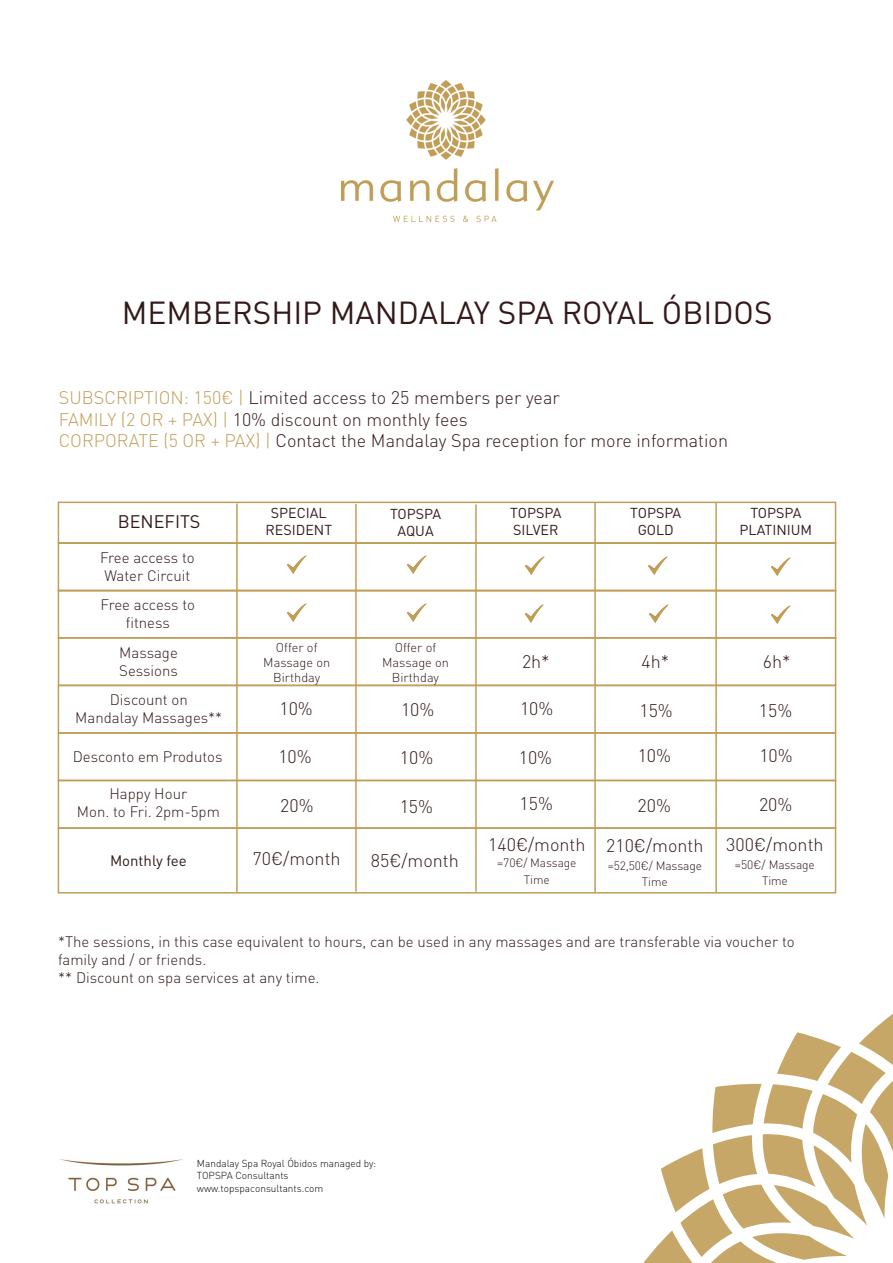
<style>
.page{position:relative;width:893px;height:1263px;background:#fff}
.page>*{position:absolute;margin:0;border:0;box-sizing:border-box;transform-origin:0 0}
.t1{font:31.5px "DIN Pro";color:#331919}
.t2{font:300 18px/21.6px "DIN Pro";color:#331919}
.t3{font:18px "DIN Pro";color:#331919}
.t4{font:300 15px/18px "DIN Pro";color:#331919}
.t5{font:15px "DIN Pro";color:#331919}
.t6{font:14.25px/17.1px "DIN Pro";color:#331919;text-align:center}
.t7{font:300 12.75px/15px "DIN Pro";color:#331919;text-align:center}
.t8{font:300 12px/16.5px "DIN Pro";letter-spacing:-.01em;color:#331919;text-align:center}
.t9{font:300 10.05px/12.6px "DIN Pro";color:#040503}
.s1{color:#c19e58}
</style>
<div class="page">
<img style="left:342px;top:81px;width:212px;height:140px">
<div style="left:58px;top:502px;width:778px;height:42px;border:2px solid #c19e58"></div>
<div style="left:58px;top:542px;width:778px;height:50px;border:2px solid #c19e58"></div>
<hr style="left:236px;top:503px;width:2px;height:40px;background:#c19e58">
<div style="left:58px;top:590px;width:778px;height:49px;border:2px solid #c19e58"></div>
<div style="left:58px;top:732px;width:778px;height:49px;border:2px solid #c19e58"></div>
<div style="left:58px;top:780px;width:778px;height:49px;border:2px solid #c19e58"></div>
<div style="left:58px;top:827px;width:778px;height:66px;border:2px solid #c19e58"></div>
<hr style="left:236px;top:542px;width:2px;height:351px;background:#c19e58">
<hr style="left:594px;top:503px;width:2px;height:390px;background:#c19e58">
<hr style="left:475px;top:504px;width:2px;height:388px;background:#c19e58">
<img style="left:60px;top:1159px;width:123px;height:45px">
<img style="left:407px;top:603px;width:20px;height:19px">
<hr style="left:715px;top:502px;width:2px;height:391px;background:#c19e58">
<div style="left:58px;top:637px;width:778px;height:49px;border:2px solid #c19e58"></div>
<img style="left:525px;top:604px;width:19px;height:19px">
<img style="left:407px;top:555px;width:20px;height:19px">
<img style="left:525px;top:556px;width:20px;height:19px">
<img style="left:649px;top:604px;width:20px;height:19px">
<img style="left:771px;top:605px;width:20px;height:19px">
<img style="left:648px;top:556px;width:20px;height:19px">
<img style="left:771px;top:557px;width:20px;height:19px">
<svg style="left:643px;top:1014px;width:250px;height:249px"></svg>
<hr style="left:355px;top:504px;width:2px;height:388px;background:#c19e58">
<img style="left:287px;top:603px;width:20px;height:19px">
<img style="left:287px;top:555px;width:20px;height:19px">
<h1 class="t1" style="left:122px;top:288px;width:652px">MEMBERSHIP MANDALAY SPA ROYAL ÓBIDOS</h1>
<p class="t2" style="left:59px;top:385px;width:671px"><span class="s1">SUBSCRIPTION: 150€ |</span> Limited access to 25 members per year<br><span class="s1">FAMILY (2 OR + PAX) |</span> 10% discount on monthly fees<br><span class="s1">CORPORATE (5 OR + PAX) |</span> Contact the Mandalay Spa reception for more information</p>
<p class="t3" style="left:118px;top:507px;width:84px">BENEFITS</p>
<p class="t4" style="left:100px;top:547px;width:96px">Free access to<br>Water Circuit</p>
<p class="t4" style="left:100px;top:595px;width:96px;text-align:center">Free access to fitness</p>
<p class="t6" style="left:265px;top:503px;width:68px">SPECIAL<br>RESIDENT</p>
<p class="t6" style="left:390px;top:504px;width:53px">TOPSPA<br>AQUA</p>
<p class="t6" style="left:510px;top:503px;width:53px;text-align:left">TOPSPA<br>SILVER</p>
<p class="t6" style="left:630px;top:503px;width:53px">TOPSPA<br>GOLD</p>
<p class="t6" style="left:740px;top:503px;width:74px">TOPSPA<br>PLATINIUM</p>
<p class="t7" style="left:263px;top:638px;width:68px">Offer of<br>Massage on<br>Birthday</p>
<p class="t2" style="left:279px;top:696px;width:35px">10%</p>
<p class="t2" style="left:401px;top:697px;width:35px">10%</p>
<p class="t7" style="left:382px;top:638px;width:68px">Offer of<br>Massage on<br>Birthday</p>
<p class="t4" style="left:119px;top:642px;width:60px">Massage<br>Sessions</p>
<p class="t2" style="left:522px;top:649px;width:29px">2h*</p>
<p class="t2" style="left:641px;top:649px;width:29px">4h*</p>
<p class="t2" style="left:763px;top:649px;width:29px">6h*</p>
<p class="t4" style="left:75px;top:690px;width:148px;text-align:center">Discount on<br>Mandalay Massages**</p>
<p class="t4" style="left:73px;top:746px;width:151px">Desconto em Produtos</p>
<p class="t4" style="left:77px;top:783px;width:144px;text-align:center">Happy Hour<br>Mon. to Fri. 2pm-5pm</p>
<p class="t5" style="left:110px;top:849px;width:78px">Monthly fee</p>
<p class="t2" style="left:520px;top:696px;width:35px">10%</p>
<p class="t2" style="left:519px;top:745px;width:35px">10%</p>
<p class="t2" style="left:519px;top:791px;width:35px">15%</p>
<p class="t2" style="left:488px;top:832px;width:99px">140€/month</p>
<p class="t8" style="left:497px;top:854px;width:81px">=70€/ Massage<br>Time</p>
<p class="t2" style="left:759px;top:698px;width:35px">15%</p>
<p class="t2" style="left:639px;top:698px;width:35px">15%</p>
<p class="t2" style="left:759px;top:743px;width:35px">10%</p>
<p class="t2" style="left:638px;top:743px;width:35px">10%</p>
<p class="t2" style="left:278px;top:744px;width:35px">10%</p>
<p class="t2" style="left:400px;top:745px;width:35px">10%</p>
<p class="t2" style="left:759px;top:792px;width:35px">20%</p>
<p class="t2" style="left:638px;top:793px;width:35px">20%</p>
<p class="t2" style="left:280px;top:793px;width:35px">20%</p>
<p class="t2" style="left:400px;top:794px;width:35px">15%</p>
<p class="t2" style="left:726px;top:832px;width:99px">300€/month</p>
<p class="t8" style="left:735px;top:855px;width:81px">=50€/ Massage<br>Time</p>
<p class="t2" style="left:606px;top:833px;width:99px">210€/month</p>
<p class="t8" style="left:608px;top:856px;width:96px">=52,50€/ Massage<br>Time</p>
<p class="t2" style="left:253px;top:846px;width:90px">70€/month</p>
<p class="t2" style="left:371px;top:848px;width:90px">85€/month</p>
<p class="t4" style="left:58px;top:931px;width:738px">*The sessions, in this case equivalent to hours, can be used in any massages and are transferable via voucher to family and / or friends.<br>** Discount on spa services at any time.</p>
<p class="t9" style="left:197px;top:1156px;width:181px">Mandalay Spa Royal Óbidos managed by:<br>TOPSPA Consultants www.topspaconsultants.com</p>
</div>
